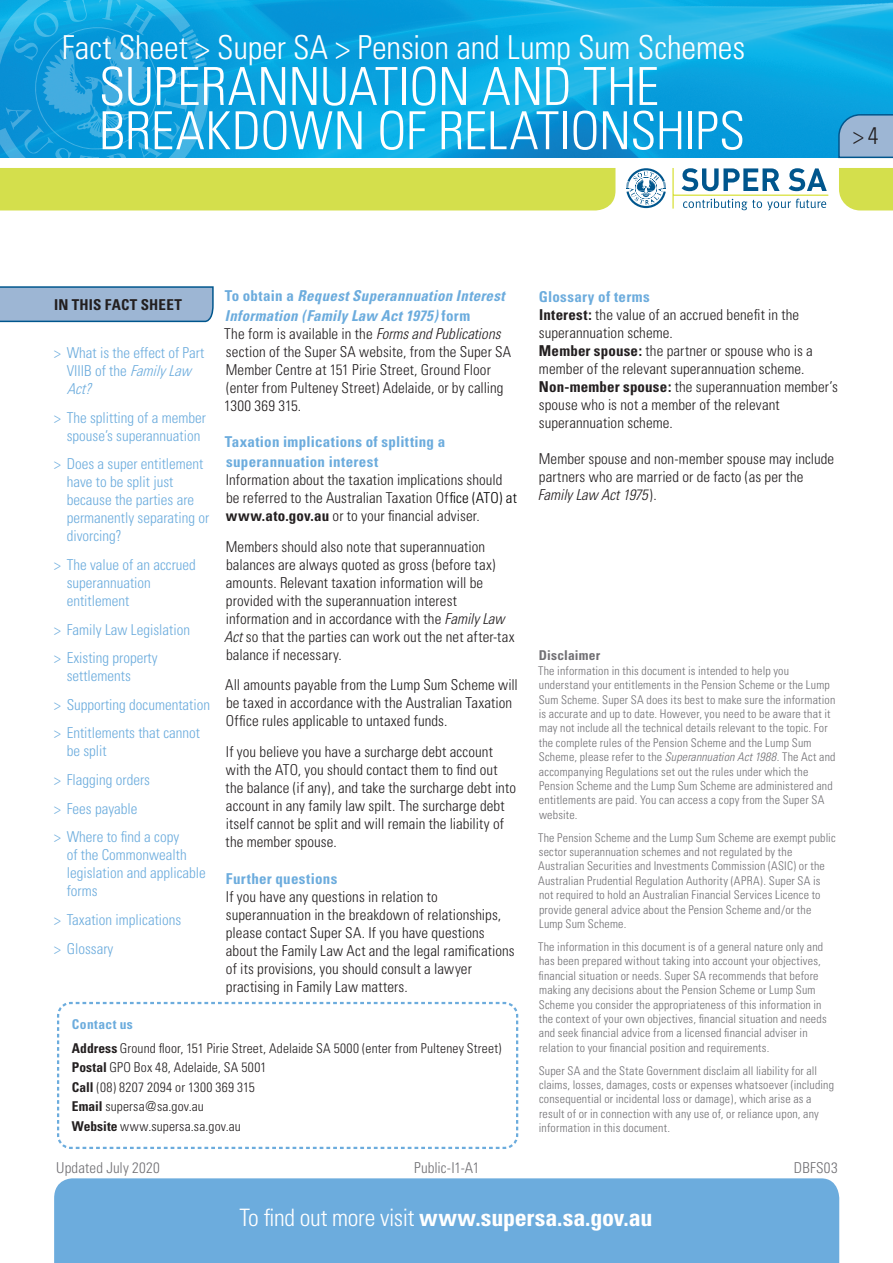
<style>
.page{position:relative;width:893px;height:1263px;background:#fff}
.page>*{position:absolute;margin:0;border:0;box-sizing:border-box;transform-origin:0 0}
.t1{font:300 condensed 52.5px/44.2px "Univers";letter-spacing:-.01em;color:#fff}
.t2{font:300 condensed 33px "Univers";letter-spacing:-.005em;color:#fff}
.t3{font:700 condensed 24px "Univers";letter-spacing:-.01em;color:#fff}
.t4{font:300 condensed 24px "Univers";color:#231f20}
.body{font:300 condensed 15px/18px "Univers";letter-spacing:.005em;color:#231f20}
.t5{font:300 condensed 15px/18px "Univers";color:#6cacdd}
.body_no_space_after{font:300 condensed 15px/18px "Univers";letter-spacing:.005em;color:#231f20}
.Body_heading_bold{font:300 condensed 15px/18px "Univers";letter-spacing:.005em;color:#231f20}
.Body_heading_bold-2{font:700 condensed 15px/19.5px "Univers";letter-spacing:.02em;color:#6cacdd}
.Body_heading_bold-3{font:italic 700 condensed 15px/19.5px "Univers";letter-spacing:.02em;color:#6cacdd}
.t6{font:300 condensed 15px "Univers";letter-spacing:.01em;color:#717074}
.t7{font:700 condensed 15px "Univers";letter-spacing:.01em;color:#231f20}
.Body{font:300 condensed 13.5px "Univers";letter-spacing:.015em;color:#231f20}
.disclaimer{font:700 condensed 13.5px "Univers";letter-spacing:.01em;color:#717074}
.Body_Heading_-_blue{font:700 condensed 13.5px "Univers";letter-spacing:.035em;color:#6cacdd}
.disclaimer-2{font:300 condensed 12px/14.4px "Univers";letter-spacing:.015em;color:#717074}
.s1{font-style:italic}
.s2{font-style:normal}
.s3{color:#000}
.s4{font-weight:700}
.s5{font-weight:300}
</style>
<div class="page">
<div style="left:54px;top:1178px;width:785px;height:85px;background:#6cacdd"></div>
<img style="left:212px;top:0;width:681px;height:157px">
<div style="left:839px;top:168px;width:54px;height:42px;background:#d4df4c"></div>
<div style="left:0;top:168px;width:615px;height:42px;background:#d4df4c"></div>
<svg style="left:682px;top:168px;width:98px;height:23px"></svg>
<svg style="left:789px;top:168px;width:38px;height:23px"></svg>
<svg style="left:683px;top:199px;width:143px;height:11px"></svg>
<hr style="left:672px;top:168px;width:2px;height:41px;background:#d8e039">
<hr style="left:673px;top:195px;width:155px;height:1px;background:#d8e039">
<svg style="left:626px;top:168px;width:40px;height:40px"></svg>
<svg style="left:0;top:0;width:212px;height:157px;background:#17a1dc"></svg>
<svg style="left:837px;top:113px;width:56px;height:46px;background:#85adcf"></svg>
<svg style="left:0;top:286px;width:214px;height:37px;background:#92b0cf"></svg>
<svg style="left:57px;top:1001px;width:462px;height:148px"></svg>
<h2 class="t2" style="left:62px;top:27px;width:685px">Fact Sheet &gt; Super SA &gt; Pension and Lump Sum Schemes</h2>
<h1 class="t1" style="left:99px;top:64px;width:648px">SUPERANNUATION AND THE<br>BREAKDOWN OF RELATIONSHIPS</h1>
<h3 class="t4" style="left:853px;top:121px;width:27px">&gt;4</h3>
<p class="t7" style="left:54px;top:296px;width:129px">IN THIS FACT SHEET</p>
<p class="t5" style="left:67px;top:344px;width:139px;text-indent:-13px">&gt; What is the effect of Part<br>V I I I B o f t h e <span class="s1">FamilyLaw<br>Act?</span></p>
<p class="t5" style="left:54px;top:408px;width:153px;text-align:center">&gt; The splitting of a member spouse’s superannuation</p>
<p class="t5" style="left:67px;top:455px;width:144px;text-indent:-13px">&gt; Does a super entitlement have to be split just because the parties are permanently separating or divorcing?</p>
<p class="t5" style="left:67px;top:556px;width:131px;text-indent:-13px">&gt; The value of an accrued superannuation entitlement</p>
<p class="t5" style="left:54px;top:615px;width:138px;line-height:28.7px">&gt; Family Law Legislation &gt; Existing property</p>
<p class="t5" style="left:54px;top:662px;width:158px;line-height:28.7px;text-indent:13px">settlements<br>&gt; Supporting documentation &gt; Entitlements that cannot</p>
<p class="t5" style="left:54px;top:737px;width:127px;line-height:28.7px;text-indent:13px">be split<br>&gt; Flagging orders<br>&gt; Fees payable<br>&gt; Where to find a copy</p>
<p class="t5" style="left:67px;top:846px;width:141px">of the Commonwealth legislation and applicable forms</p>
<p class="t5" style="left:54px;top:905px;width:129px;line-height:28.7px">&gt; Taxation implications &gt; Glossary</p>
<p class="Body_heading_bold-3" style="left:225px;top:286px;width:281px"><span class="s2">To obtain a</span> Request Superannuation Interest<br>Information (Family Law Act 1975) <span class="s2">form</span></p>
<p class="Body_heading_bold" style="left:224px;top:325px;width:288px">The form is available in the <span class="s1">Forms and Publications </span>section of the Super SA website, from the Super SA Member Centre at 151 Pirie Street, Ground Floor (enter from Pulteney Street) Adelaide, or by calling 1300 369 315.</p>
<p class="Body_heading_bold-2" style="left:225px;top:432px;width:222px">Taxation implications of splitting a superannuation interest</p>
<p class="body" style="left:226px;top:471px;width:293px">Information about the taxation implications should be referred to the Australian Taxation Of<span class="s3">fice (ATO) at </span><span class="s4">www.ato.gov.au</span> or to your financial adviser.</p>
<p class="body" style="left:224px;top:537px;width:292px">Members should also note that superannuation balances are always quoted as gross (before tax) amounts. Relevant taxation information will be provided with the superannuation interest information and in accordance with the <span class="s1">Family Law Act</span> so that the parties can work out the net after-tax balance if necessary.</p>
<p class="body" style="left:225px;top:676px;width:294px">All amounts payable from the Lump Sum Scheme will be taxed in accordance with the Australian Taxation<br>Office rules applicable to untaxed funds.</p>
<p class="body" style="left:226px;top:743px;width:292px">If you believe you have a surcharge debt account with the ATO, you should contact them to find out the balance (if any), and take the surcharge debt into account in any family law spilt. The surcharge debt itself cannot be split and will remain the liability of the member spouse.</p>
<p class="Body_heading_bold-2" style="left:226px;top:869px;width:113px">Further questions</p>
<p class="body" style="left:226px;top:887px;width:290px">If you have any questions in relation to superannuation in the breakdown of relationships, please contact Super SA. If you have questions about the Family Law Act and the legal ramifications of its provisions, you should consult a lawyer practising in Family Law matters.</p>
<p class="Body_Heading_-_blue" style="left:72px;top:1016px;width:62px">Contact us</p>
<p class="Body" style="left:72px;top:1040px;width:431px"><span class="s4">Address</span> Ground floor, 151 Pirie Street, Adelaide SA 5000 (enter from Pulteney Street)</p>
<p class="Body" style="left:72px;top:1059px;width:196px"><span class="s4">Postal</span> GPO Box 48, Adelaide, SA 5001</p>
<p class="Body" style="left:72px;top:1079px;width:184px"><span class="s4">Call</span> (08) 8207 2094 or 1300 369 315</p>
<p class="Body" style="left:72px;top:1098px;width:133px"><span class="s4">Email</span> supersa@sa.gov.au</p>
<p class="Body" style="left:72px;top:1118px;width:170px"><span class="s4">Website</span> www.supersa.sa.gov.au</p>
<p class="Body_heading_bold-2" style="left:539px;top:287px;width:113px">Glossary of terms</p>
<p class="body_no_space_after" style="left:539px;top:305px;width:262px"><span class="s4">Interest:</span> the value of an accrued benefit in the superannuation scheme.</p>
<p class="body_no_space_after" style="left:539px;top:341px;width:276px"><span class="s4">Member spouse:</span> the partner or spouse who is a member of the relevant superannuation scheme.</p>
<p class="body_no_space_after" style="left:539px;top:377px;width:301px"><span class="s4">Non-member spouse:</span> the superannuation member’s spouse who is not a member of the relevant superannuation scheme.</p>
<p class="body_no_space_after" style="left:538px;top:449px;width:298px">Member spouse and non-member spouse may include partners who are married or de facto (as per the<br><span class="s1">Family Law Act 1975</span>).</p>
<p class="disclaimer" style="left:539px;top:647px;width:63px">Disclaimer</p>
<p class="disclaimer-2" style="left:538px;top:663px;width:299px">The information in this document is intended to help you understand your entitlements in the Pension Scheme or the Lump Sum Scheme. Super SA does its best to make sure the information is accurate and up to date. However, you need to be aware that it may not include all the technical details relevant to the topic. For the complete rules of the Pension Scheme and the Lump Sum Scheme, please refer to the <span class="s1">Superannuation Act 1988</span>. The Act and accompanying Regulations set out the rules under which the Pension Scheme and the Lump Sum Scheme are administered and entitlements are paid. You can access a copy from the Super SA website.</p>
<p class="disclaimer-2" style="left:538px;top:830px;width:299px">The Pension Scheme and the Lump Sum Scheme are exempt public sector superannuation schemes and not regulated by the Australian Securities and Investments Commission (ASIC) or the Australian Prudential Regulation Authority (APRA). Super SA is not required to hold an Australian Financial Services Licence to provide general advice about the Pension Scheme and/or the Lump Sum Scheme.</p>
<p class="disclaimer-2" style="left:538px;top:939px;width:290px">The information in this document is of a general nature only and has been prepared without taking into account your objectives, financial situation or needs. Super SA recommends that before making any decisions about the Pension Scheme or Lump Sum Scheme you consider the appropriateness of this information in the context of your own objectives, financial situation and needs and seek financial advice from a licensed financial adviser in relation to your financial position and requirements.</p>
<p class="disclaimer-2" style="left:539px;top:1063px;width:297px">Super SA and the State Government disclaim all liability for all claims, losses, damages, costs or expenses whatsoever (including consequential or incidental loss or damage), which arise as a result of or in connection with any use of, or reliance upon, any information in this document.</p>
<p class="t6" style="left:56px;top:1158px;width:105px">Updated July 2020</p>
<p class="t6" style="left:414px;top:1158px;width:67px">Public-I1-A1</p>
<p class="t6" style="left:794px;top:1158px;width:45px">DBFS03</p>
<h3 class="t3" style="left:239px;top:1203px;width:415px"><span class="s5">To find out more visit</span> www.supersa.sa.gov.au</h3>
</div>
